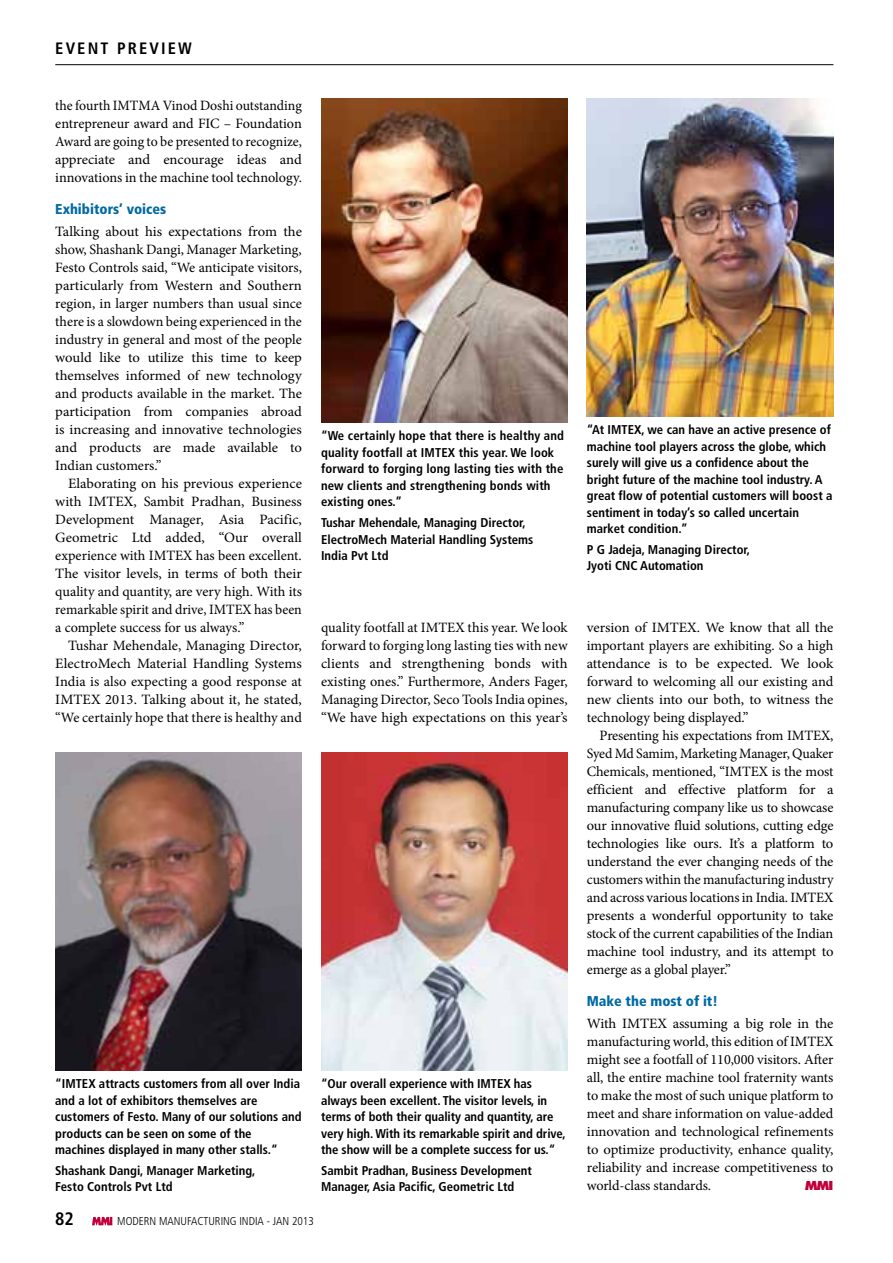
<style>
.page{position:relative;width:893px;height:1263px;background:#fff}
.page>*{position:absolute;margin:0;border:0;box-sizing:border-box;transform-origin:0 0}
.t1{font:700 condensed 18px "Frutiger LT Std";color:#000}
.t2{font:700 condensed 16.5px "Frutiger LT Std";letter-spacing:.13em;color:#000}
.t3{font:14.25px/18px "Minion Pro";letter-spacing:-.005em;color:#000;text-align:justify}
.t4{font:900 condensed 14.25px "Frutiger LT Std";color:#0069a4}
.t5{font:700 condensed 12.75px/16.5px "Frutiger LT Std";color:#000}
.t6{font:800 12px "Futura Std";color:#c1003b}
.t7{font:300 condensed 11.4px "Frutiger LT Std";color:#000}
</style>
<div class="page">
<hr style="left:55px;top:64px;width:778px;height:1px;background:#000">
<svg style="left:92px;top:1217px;width:20px;height:8px"></svg>
<img style="left:321px;top:98px;width:247px;height:324px">
<img style="left:587px;top:98px;width:246px;height:318px">
<img style="left:55px;top:752px;width:247px;height:318px">
<img style="left:321px;top:752px;width:247px;height:318px">
<p class="t2" style="left:55px;top:38px;width:138px">Event Preview</p>
<p class="t3" style="left:55px;top:97px;width:248px">the fourth IMTMA Vinod Doshi outstanding entrepreneur award and FIC – Foundation Award are going to be presented to recognize, appreciate and encourage ideas and innovations in the machine tool technology.</p>
<p class="t4" style="left:55px;top:201px;width:113px">Exhibitors’ voices</p>
<p class="t3" style="left:55px;top:223px;width:248px">Talking about his expectations from the show, Shashank Dangi, Manager Marketing, Festo Controls said, “We anticipate visitors, particularly from Western and Southern region, in larger numbers than usual since there is a slowdown being experienced in the industry in general and most of the people would like to utilize this time to keep themselves informed of new technology and products available in the market. The participation from companies abroad is increasing and innovative technologies and products are made available to Indian customers.”</p>
<p class="t3" style="left:55px;top:475px;width:248px;text-indent:13px">Elaborating on his previous experience with IMTEX, Sambit Pradhan, Business Development Manager, Asia Pacific, Geometric Ltd added, “Our overall experience with IMTEX has been excellent.<br>The visitor levels, in terms of both their quality and quantity, are very high. With its remarkable spirit and drive, IMTEX has been a complete success for us always.”</p>
<p class="t3" style="left:55px;top:637px;width:248px;text-indent:13px">Tushar Mehendale, Managing Director, ElectroMech Material Handling Systems India is also expecting a good response at IMTEX 2013. Talking about it, he stated, “We certainly hope that there is healthy and</p>
<p class="t5" style="left:55px;top:1075px;width:248px">“IMTEX attracts customers from all over India and a lot of exhibitors themselves are customers of Festo. Many of our solutions and products can be seen on some of the machines displayed in many other stalls.“</p>
<p class="t5" style="left:55px;top:1162px;width:202px">Shashank Dangi, Manager Marketing,<br>Festo Controls Pvt Ltd</p>
<p class="t1" style="left:55px;top:1208px;width:20px">82</p>
<p class="t7" style="left:117px;top:1215px;width:198px">MODERN MANUFACTURING INDIA - JAN 2013</p>
<p class="t5" style="left:321px;top:428px;width:244px">“We certainly hope that there is healthy and quality footfall at IMTEX this year. We look forward to forging long lasting ties with the new clients and strengthening bonds with existing ones.”</p>
<p class="t5" style="left:321px;top:514px;width:214px">Tushar Mehendale, Managing Director,<br>ElectroMech Material Handling Systems<br>India Pvt Ltd</p>
<p class="t5" style="left:587px;top:421px;width:247px">“At IMTEX, we can have an active presence of machine tool players across the globe, which surely will give us a confidence about the bright future of the machine tool industry. A great flow of potential customers will boost a sentiment in today’s so called uncertain market condition.”</p>
<p class="t5" style="left:587px;top:541px;width:165px">P G Jadeja, Managing Director,<br>Jyoti CNC Automation</p>
<p class="t3" style="left:321px;top:619px;width:248px">quality footfall at IMTEX this year. We look forward to forging long lasting ties with new clients and strengthening bonds with existing ones.” Furthermore, Anders Fager, Managing Director, Seco Tools India opines, “We have high expectations on this year’s</p>
<p class="t3" style="left:587px;top:619px;width:248px">version of IMTEX. We know that all the important players are exhibiting. So a high attendance is to be expected. We look forward to welcoming all our existing and new clients into our both, to witness the technology being displayed.”</p>
<p class="t3" style="left:587px;top:727px;width:248px;text-indent:13px">Presenting his expectations from IMTEX, Syed Md Samim, Marketing Manager, Quaker Chemicals, mentioned, “IMTEX is the most efficient and effective platform for a manufacturing company like us to showcase our innovative fluid solutions, cutting edge technologies like ours. It’s a platform to understand the ever changing needs of the customers within the manufacturing industry and across various locations in India. IMTEX presents a wonderful opportunity to take stock of the current capabilities of the Indian machine tool industry, and its attempt to emerge as a global player.”</p>
<p class="t4" style="left:587px;top:993px;width:133px">Make the most of it!</p>
<p class="t3" style="left:587px;top:1015px;width:248px">With IMTEX assuming a big role in the manufacturing world, this edition of IMTEX might see a footfall of 110,000 visitors. After all, the entire machine tool fraternity wants to make the most of such unique platform to meet and share information on value-added innovation and technological refinements to optimize productivity, enhance quality, reliability and increase competitiveness to world-class standards.</p>
<p class="t5" style="left:321px;top:1075px;width:246px">“Our overall experience with IMTEX has always been excellent. The visitor levels, in terms of both their quality and quantity, are very high. With its remarkable spirit and drive, the show will be a complete success for us.“</p>
<p class="t5" style="left:321px;top:1162px;width:212px">Sambit Pradhan, Business Development<br>Manager, Asia Pacific, Geometric Ltd</p>
<p class="t6" style="left:805px;top:1178px;width:30px">MMI</p>
</div>
